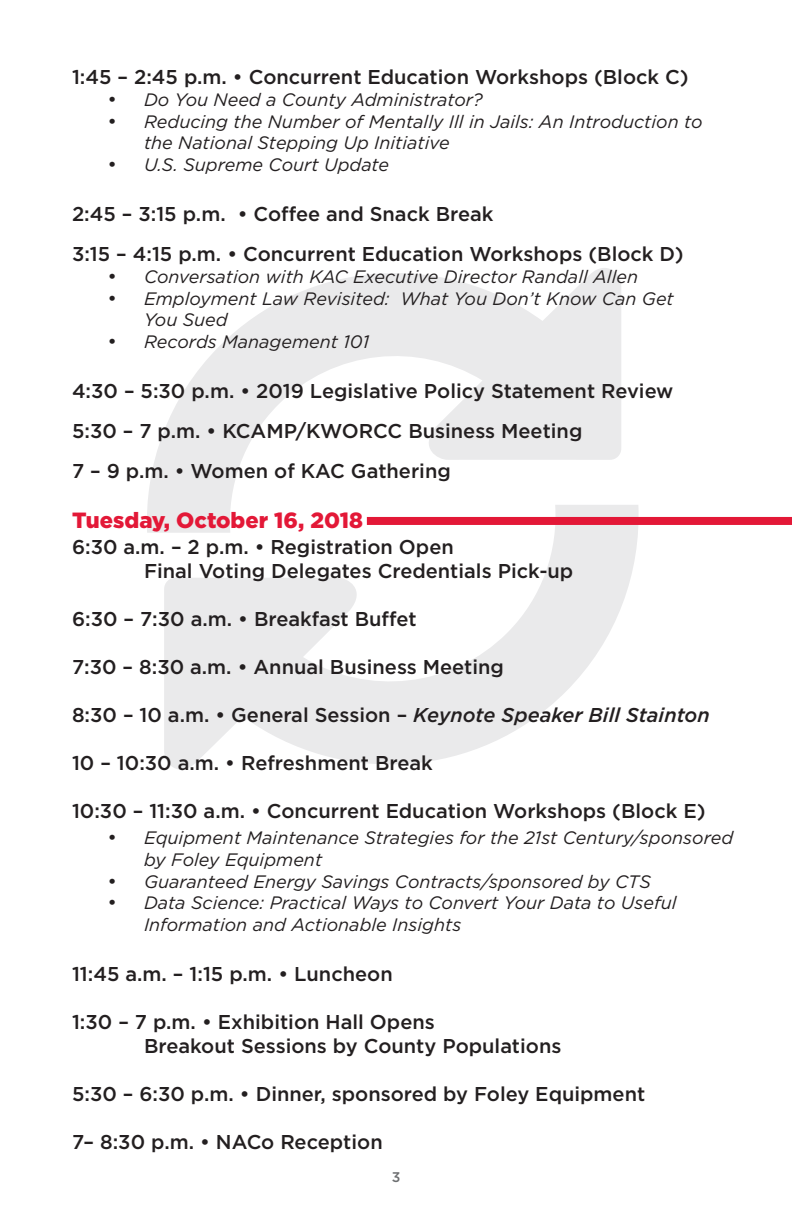
<style>
.page{position:relative;width:792px;height:1224px;background:#fff}
.page>*{position:absolute;margin:0;border:0;box-sizing:border-box;transform-origin:0 0}
.t1{font:900 22px "Gotham";color:#e31837}
.List_Paragraph{font:500 20px "Gotham";color:#231f20}
.t2{font:italic 18px/21.6px "Gotham";color:#231f20}
.t3{font:500 14px "Gotham";color:#6d6f71}
.s1{font-style:italic}
</style>
<div class="page">
<svg style="left:147px;top:268px;width:474px;height:265px;fill:#eaeaeb"></svg>
<svg style="left:163px;top:505px;width:476px;height:265px;fill:#efeff0"></svg>
<div style="left:367px;top:517px;width:425px;height:8px;background:#e31837"></div>
<p class="List_Paragraph" style="left:72px;top:66px;width:618px">1:45 – 2:45 p.m. • Concurrent Education Workshops (Block C)</p>
<p class="t2" style="left:108px;top:89px;width:376px">• Do You Need a County Administrator?</p>
<p class="t2" style="left:144px;top:110px;width:560px;text-indent:-36px">• Reducing the Number of Mentally Ill in Jails: An Introduction to the National Stepping Up Initiative</p>
<p class="t2" style="left:108px;top:154px;width:283px">• U.S. Supreme Court Update</p>
<p class="List_Paragraph" style="left:72px;top:203px;width:423px">2:45 – 3:15 p.m. • Coffee and Snack Break</p>
<p class="List_Paragraph" style="left:72px;top:243px;width:613px">3:15 – 4:15 p.m. • Concurrent Education Workshops (Block D)</p>
<p class="t2" style="left:108px;top:266px;width:532px">• Conversation with KAC Executive Director Randall Allen</p>
<p class="t2" style="left:144px;top:288px;width:531px;text-indent:-36px">• Employment Law Revisited: What You Don’t Know Can Get<br>You Sued</p>
<p class="t2" style="left:108px;top:331px;width:263px">• Records Management 101</p>
<p class="List_Paragraph" style="left:72px;top:380px;width:603px">4:30 – 5:30 p.m. • 2019 Legislative Policy Statement Review</p>
<p class="List_Paragraph" style="left:72px;top:420px;width:512px">5:30 – 7 p.m. • KCAMP/KWORCC Business Meeting</p>
<p class="List_Paragraph" style="left:72px;top:460px;width:380px">7 – 9 p.m. • Women of KAC Gathering</p>
<p class="t1" style="left:72px;top:508px;width:293px">Tuesday, October 16, 2018</p>
<p class="List_Paragraph" style="left:72px;top:536px;width:383px">6:30 a.m. – 2 p.m. • Registration Open</p>
<p class="List_Paragraph" style="left:144px;top:560px;width:431px">Final Voting Delegates Credentials Pick-up</p>
<p class="List_Paragraph" style="left:72px;top:608px;width:346px">6:30 – 7:30 a.m. • Breakfast Buffet</p>
<p class="List_Paragraph" style="left:72px;top:656px;width:434px">7:30 – 8:30 a.m. • Annual Business Meeting</p>
<p class="List_Paragraph" style="left:72px;top:704px;width:639px">8:30 – 10 a.m. • General Session – <span class="s1">Keynote Speaker Bill Stainton</span></p>
<p class="List_Paragraph" style="left:72px;top:752px;width:362px">10 – 10:30 a.m. • Refreshment Break</p>
<p class="List_Paragraph" style="left:72px;top:800px;width:635px">10:30 – 11:30 a.m. • Concurrent Education Workshops (Block E)</p>
<p class="t2" style="left:144px;top:827px;width:591px;text-indent:-36px">• Equipment Maintenance Strategies for the 21st Century/sponsored by Foley Equipment</p>
<p class="t2" style="left:108px;top:870px;width:544px">• Guaranteed Energy Savings Contracts/sponsored by CTS</p>
<p class="t2" style="left:144px;top:892px;width:534px;text-indent:-36px">• Data Science: Practical Ways to Convert Your Data to Useful<br>Information and Actionable Insights</p>
<p class="List_Paragraph" style="left:72px;top:963px;width:322px">11:45 a.m. – 1:15 p.m. • Luncheon</p>
<p class="List_Paragraph" style="left:72px;top:1011px;width:364px">1:30 – 7 p.m. • Exhibition Hall Opens</p>
<p class="List_Paragraph" style="left:144px;top:1035px;width:419px">Breakout Sessions by County Populations</p>
<p class="List_Paragraph" style="left:72px;top:1083px;width:575px">5:30 – 6:30 p.m. • Dinner, sponsored by Foley Equipment</p>
<p class="List_Paragraph" style="left:72px;top:1131px;width:312px">7– 8:30 p.m. • NACo Reception</p>
<p class="t3" style="left:392px;top:1170px;width:10px">3</p>
</div>
